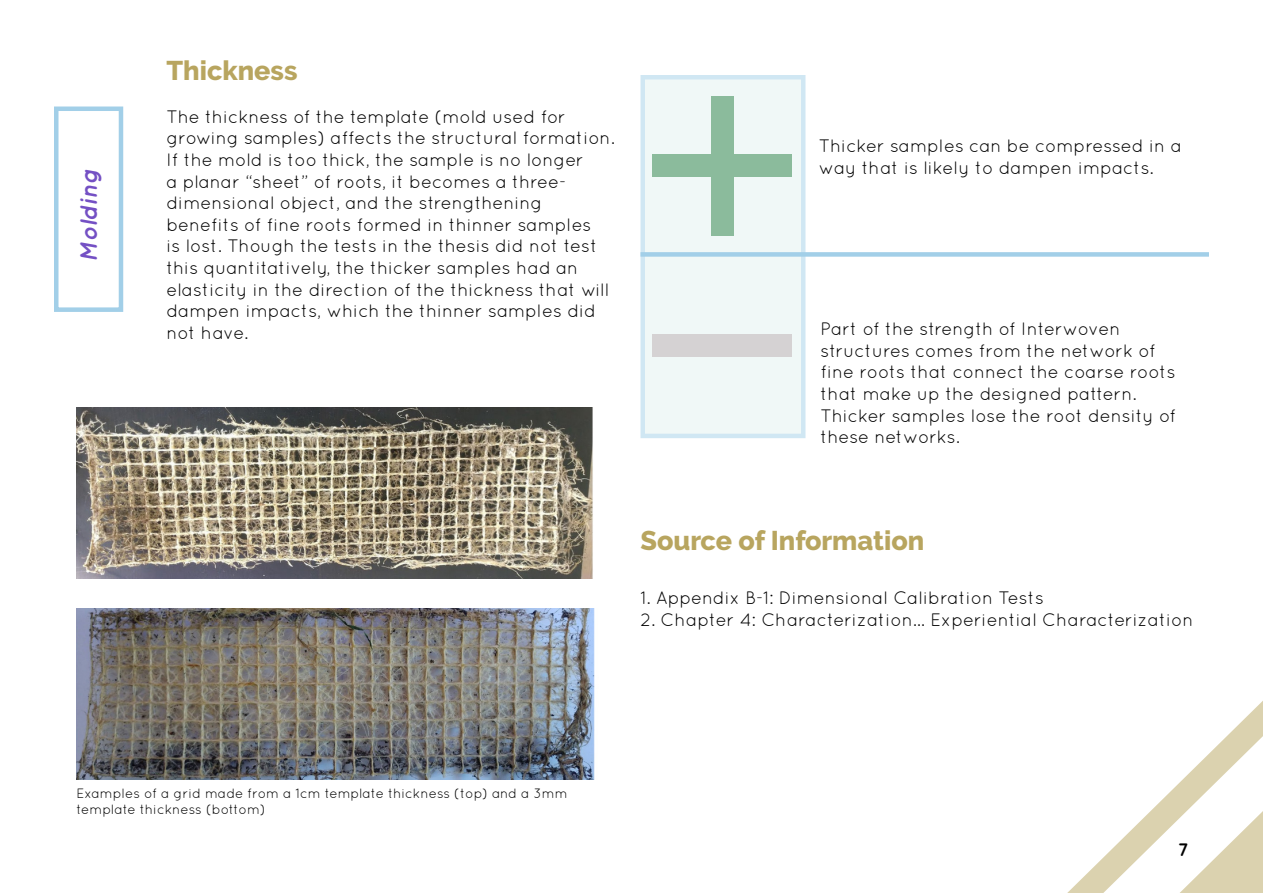
<style>
.page{position:relative;width:1263px;height:893px;background:#fff}
.page>*{position:absolute;margin:0;border:0;box-sizing:border-box;transform-origin:0 0}
.Heading_1{font:800 27px "Raleway";color:#b8a55f}
.Quotes{font:italic 700 24px "Quicksand";color:#7450c4}
.t1{font:18px/21.6px "Quicksand";color:#000}
.t2{font:700 18px "Quicksand";color:#000}
.Figures{font:13.5px/16.2px "Quicksand";color:#000}
</style>
<div class="page">
<svg style="left:1067px;top:701px;width:196px;height:192px"></svg>
<svg style="left:640px;top:75px;width:166px;height:363px"></svg>
<div style="left:54px;top:106px;width:69px;height:206px;border:4px solid #a2cfe8"></div>
<div style="left:640px;top:252px;width:569px;height:5px;background:#a2cfe8"></div>
<div style="left:711px;top:96px;width:22px;height:140px;background:#8bbb9c"></div>
<div style="left:652px;top:155px;width:140px;height:22px;background:#8bbb9c"></div>
<div style="left:652px;top:335px;width:140px;height:22px;background:#d5d2d3"></div>
<img style="left:76px;top:407px;width:517px;height:171px">
<img style="left:76px;top:608px;width:519px;height:171px">
<p class="Quotes" style="left:74px;top:262px;width:95px;rotate:-90deg">Molding</p>
<p class="Heading_1" style="left:166px;top:55px;width:133px">Thickness</p>
<p class="t1" style="left:166px;top:105px;width:450px">The thickness of the template (mold used for growing samples) affects the structural formation.<br>If the mold is too thick, the sample is no longer<br>a planar “sheet” of roots, it becomes a three&shy;dimensional object, and the strengthening benefits of fine roots formed in thinner samples<br>is lost. Though the tests in the thesis did not test this quantitatively, the thicker samples had an elasticity in the direction of the thickness that will dampen impacts, which the thinner samples did not have.</p>
<p class="t1" style="left:819px;top:135px;width:364px">Thicker samples can be compressed in a way that is likely to dampen impacts.</p>
<p class="t1" style="left:820px;top:318px;width:357px">Part of the strength of Interwoven structures comes from the network of fine roots that connect the coarse roots that make up the designed pattern.<br>Thicker samples lose the root density of these networks.</p>
<p class="Heading_1" style="left:640px;top:526px;width:285px">Source of Information</p>
<p class="t1" style="left:640px;top:587px;width:405px">1. Appendix B-1: Dimensional Calibration Tests</p>
<p class="t1" style="left:640px;top:609px;width:555px">2. Chapter 4: Characterization... Experiential Characterization</p>
<p class="Figures" style="left:76px;top:785px;width:493px">Examples of a grid made from a 1cm template thickness (top) and a 3mm template thickness (bottom)</p>
<p class="t2" style="left:1178px;top:839px;width:12px">7</p>
</div>
